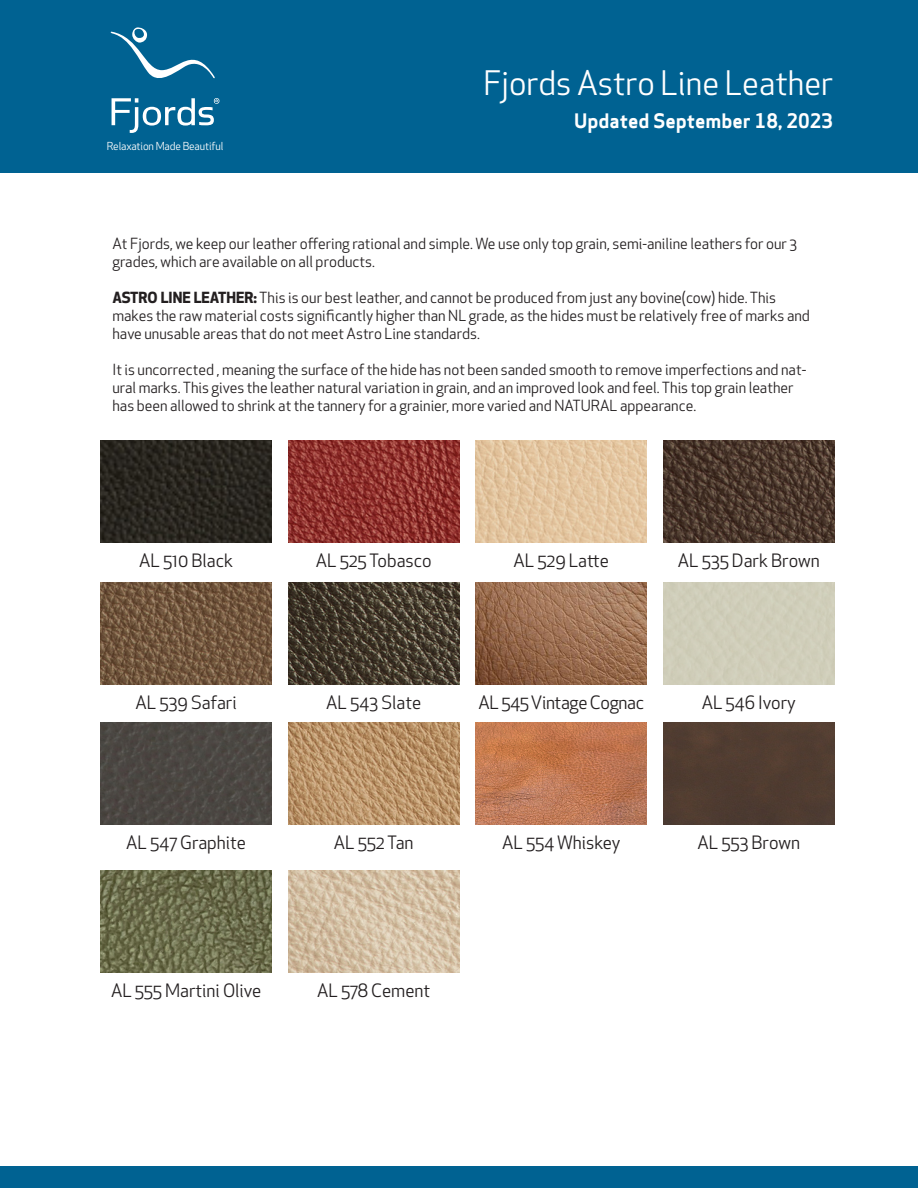
<style>
.page{position:relative;width:918px;height:1188px;background:#fff}
.page>*{position:absolute;margin:0;border:0;box-sizing:border-box;transform-origin:0 0}
.t1{font:33px "Apex New";color:#fff}
.t2{font:19.5px "Apex Sans Bold T";color:#fff}
.t3{font:18px "Apex New";color:#231f20}
.t4{font:18px "Apex New";letter-spacing:-.02em;color:#231f20}
.t5{font:15px/18px "Apex New";color:#231f20}
.t6{font:10.8px "Apex New";letter-spacing:-.01em;color:#fff}
.s1{font-weight:700}
</style>
<div class="page">
<div style="left:0;top:0;width:918px;height:173px;background:#006292"></div>
<svg style="left:110px;top:27px;width:105px;height:52px"></svg>
<svg style="left:112px;top:98px;width:107px;height:35px"></svg>
<div style="left:0;top:1167px;width:918px;height:21px;background:#006292"></div>
<img style="left:101px;top:440px;width:171px;height:102px">
<img style="left:288px;top:440px;width:171px;height:102px">
<img style="left:476px;top:440px;width:171px;height:102px">
<img style="left:663px;top:440px;width:171px;height:102px">
<img style="left:101px;top:582px;width:171px;height:102px">
<img style="left:288px;top:582px;width:171px;height:102px">
<img style="left:476px;top:582px;width:171px;height:102px">
<img style="left:101px;top:722px;width:171px;height:103px">
<img style="left:476px;top:722px;width:171px;height:103px">
<img style="left:288px;top:722px;width:171px;height:103px">
<div style="left:663px;top:722px;width:171px;height:103px;background:#503c31"></div>
<img style="left:288px;top:870px;width:171px;height:102px">
<img style="left:101px;top:870px;width:171px;height:102px">
<p class="t6" style="left:107px;top:139px;width:118px">Relaxation Made Beautiful</p>
<p class="t1" style="left:483px;top:62px;width:351px">Fjords Astro Line Leather</p>
<p class="t2" style="left:574px;top:108px;width:261px">Updated September 18, 2023</p>
<p class="t5" style="left:112px;top:235px;width:686px">At Fjords, we keep our leather offering rational and simple. We use only top grain, semi-aniline leathers for our 3 grades, which are available on all products.</p>
<p class="t5" style="left:112px;top:289px;width:699px"><span class="s1">ASTRO LINE LEATHER:</span> This is our best leather, and cannot be produced from just any bovine(cow) hide. This makes the raw material costs significantly higher than NL grade, as the hides must be relatively free of marks and have unusable areas that do not meet Astro Line standards.</p>
<p class="t5" style="left:112px;top:361px;width:695px">It is uncorrected , meaning the surface of the hide has not been sanded smooth to remove imperfections and nat&shy;ural marks. This gives the leather natural variation in grain, and an improved look and feel. This top grain leather has been allowed to shrink at the tannery for a grainier, more varied and NATURAL appearance.</p>
<p class="t3" style="left:139px;top:549px;width:95px">AL 510 Black</p>
<p class="t3" style="left:316px;top:549px;width:118px">AL 525 Tobasco</p>
<p class="t3" style="left:514px;top:549px;width:97px">AL 529 Latte</p>
<p class="t3" style="left:678px;top:549px;width:143px">AL 535 Dark Brown</p>
<p class="t3" style="left:136px;top:691px;width:103px">AL 539 Safari</p>
<p class="t3" style="left:326px;top:691px;width:97px">AL 543 Slate</p>
<p class="t4" style="left:479px;top:691px;width:167px">AL 545 Vintage Cognac</p>
<p class="t3" style="left:702px;top:691px;width:96px">AL 546 Ivory</p>
<p class="t3" style="left:126px;top:832px;width:121px">AL 547 Graphite</p>
<p class="t3" style="left:334px;top:832px;width:81px">AL 552 Tan</p>
<p class="t3" style="left:502px;top:832px;width:120px">AL 554 Whiskey</p>
<p class="t3" style="left:697px;top:832px;width:104px">AL 553 Brown</p>
<p class="t3" style="left:111px;top:979px;width:152px">AL 555 Martini Olive</p>
<p class="t3" style="left:317px;top:979px;width:115px">AL 578 Cement</p>
</div>
